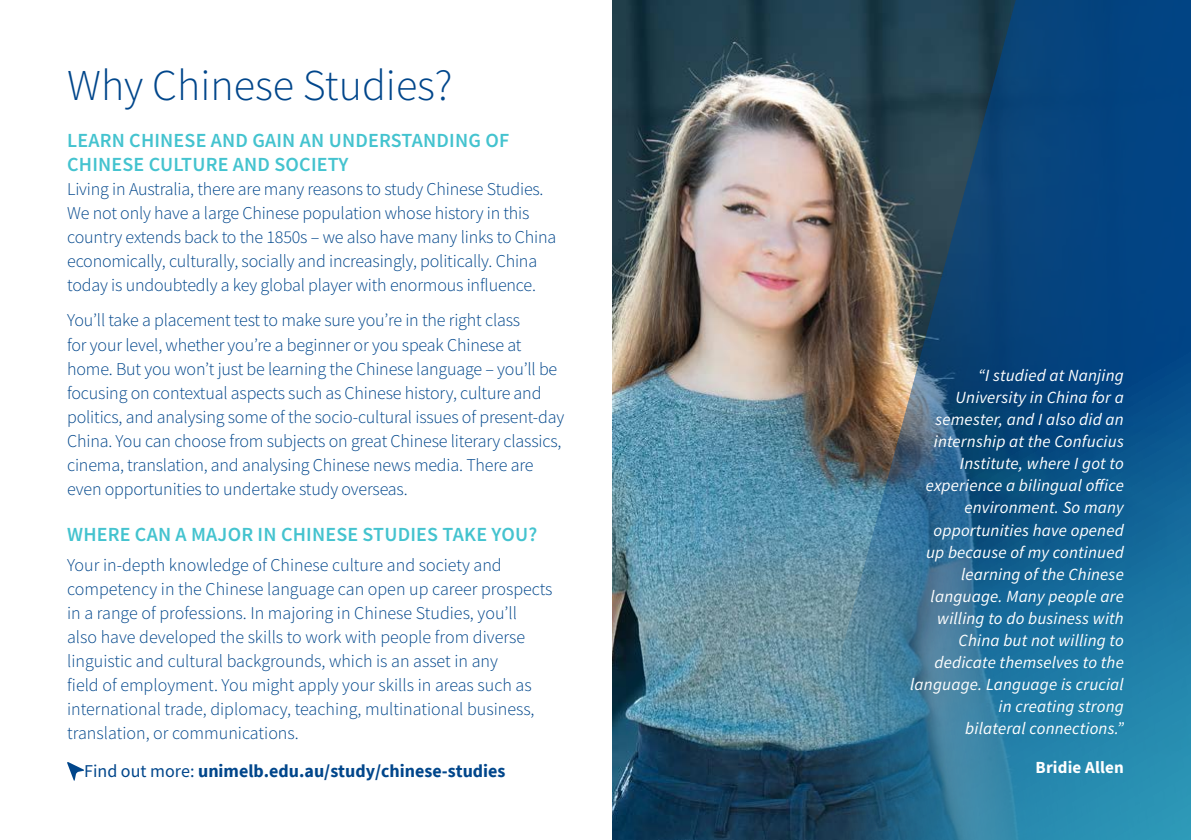
<style>
.page{position:relative;width:1191px;height:840px;background:#fff}
.page>*{position:absolute;margin:0;border:0;box-sizing:border-box;transform-origin:0 0}
.t1{font:300 44px "Source Sans Pro";color:#00468b}
.t2{font:600 20px/24px "Source Sans Pro";letter-spacing:.01em;color:#44c3cf}
.t3{font:300 18px/24px "Source Sans Pro";letter-spacing:-.01em;color:#00468b}
.t4{font:700 18px "Source Sans Pro";color:#00468b}
.t5{font:italic 17px/22px "Source Sans Pro";letter-spacing:.01em;color:#fff;text-align:right}
.t6{font:700 17px "Source Sans Pro";letter-spacing:.01em;color:#fff}
.s1{font-weight:400}
</style>
<div class="page">
<img style="left:612px;top:0;width:157px;height:839px">
<svg style="left:67px;top:762px;width:17px;height:18px"></svg>
<img style="left:769px;top:0;width:422px;height:839px">
<h1 class="t1" style="left:67px;top:59px;width:387px">Why Chinese Studies?</h1>
<p class="t2" style="left:67px;top:128px;width:443px">LEARN CHINESE AND GAIN AN UNDERSTANDING OF<br>CHINESE CULTURE AND SOCIETY</p>
<p class="t3" style="left:67px;top:177px;width:491px">Living in Australia, there are many reasons to study Chinese Studies.<br>We not only have a large Chinese population whose history in this country extends back to the 1850s – we also have many links to China economically, culturally, socially and increasingly, politically. China today is undoubtedly a key global player with enormous influence.</p>
<p class="t3" style="left:67px;top:308px;width:498px">You’ll take a placement test to make sure you’re in the right class<br>for your level, whether you’re a beginner or you speak Chinese at home. But you won’t just be learning the Chinese language – you’ll be focusing on contextual aspects such as Chinese history, culture and politics, and analysing some of the socio-cultural issues of present-day China. You can choose from subjects on great Chinese literary classics, cinema, translation, and analysing Chinese news media. There are even opportunities to undertake study overseas.</p>
<p class="t2" style="left:67px;top:522px;width:472px">WHERE CAN A MAJOR IN CHINESE STUDIES TAKE YOU?</p>
<p class="t3" style="left:67px;top:553px;width:487px">Your in-depth knowledge of Chinese culture and society and competency in the Chinese language can open up career prospects in a range of professions. In majoring in Chinese Studies, you’ll<br>also have developed the skills to work with people from diverse linguistic and cultural backgrounds, which is an asset in any<br>field of employment. You might apply your skills in areas such as international trade, diplomacy, teaching, multinational business, translation, or communications.</p>
<p class="t4" style="left:84px;top:758px;width:423px"><span class="s1">Find out more:</span> unimelb.edu.au/study/chinese-studies</p>
<p class="t5" style="left:910px;top:364px;width:215px">“I studied at Nanjing<br>University in China for a semester, and I also did an internship at the Confucius<br>Institute, where I got to experience a bilingual office environment. So many opportunities have opened<br>up because of my continued learning of the Chinese language. Many people are willing to do business with<br>China but not willing to dedicate themselves to the language. Language is crucial in creating strong<br>bilateral connections.”</p>
<p class="t6" style="left:1035px;top:755px;width:90px">Bridie Allen</p>
</div>
